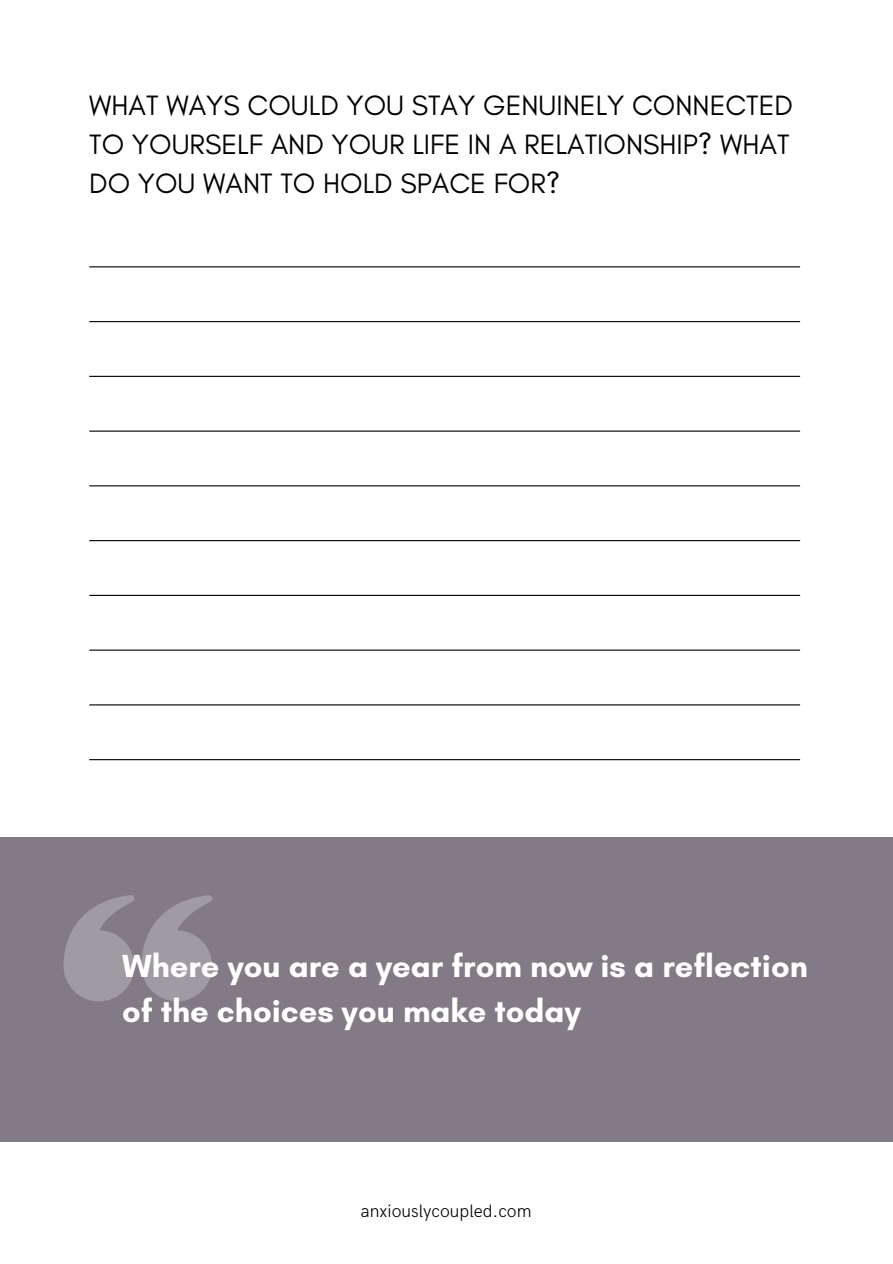
<style>
.page{position:relative;width:893px;height:1264px;background:#fff}
.page>*{position:absolute;margin:0;border:0;box-sizing:border-box;transform-origin:0 0}
.t1{font:700 32.55px/45px "Glacial Indifference";color:#fff}
.t2{font:28.5px/39.3px "Glacial Indifference";color:#000}
.t3{font:300 18px "HK Grotesk";color:#000}
</style>
<div class="page">
<div style="left:0;top:836px;width:892px;height:305px;background:#827a84"></div>
<svg style="left:64px;top:895px;width:148px;height:106px"></svg>
<hr style="left:89px;top:266px;width:711px;height:1px;background:#000">
<hr style="left:89px;top:321px;width:711px;height:1px;background:#000">
<hr style="left:89px;top:376px;width:711px;height:1px;background:#000">
<hr style="left:89px;top:430px;width:711px;height:1px;background:#000">
<hr style="left:89px;top:485px;width:711px;height:1px;background:#000">
<hr style="left:89px;top:540px;width:711px;height:1px;background:#000">
<hr style="left:89px;top:595px;width:711px;height:1px;background:#000">
<hr style="left:89px;top:649px;width:711px;height:1px;background:#000">
<hr style="left:89px;top:704px;width:711px;height:1px;background:#000">
<hr style="left:89px;top:759px;width:711px;height:1px;background:#000">
<p class="t2" style="left:89px;top:85px;width:705px">WHAT WAYS COULD YOU STAY GENUINELY CONNECTED<br>TO YOURSELF AND YOUR LIFE IN A RELATIONSHIP? WHAT<br>DO YOU WANT TO HOLD SPACE FOR?</p>
<p class="t1" style="left:122px;top:943px;width:687px">Where you are a year from now is a reflection of the choices you make today</p>
<p class="t3" style="left:361px;top:1200px;width:172px">anxiouslycoupled.com</p>
</div>
